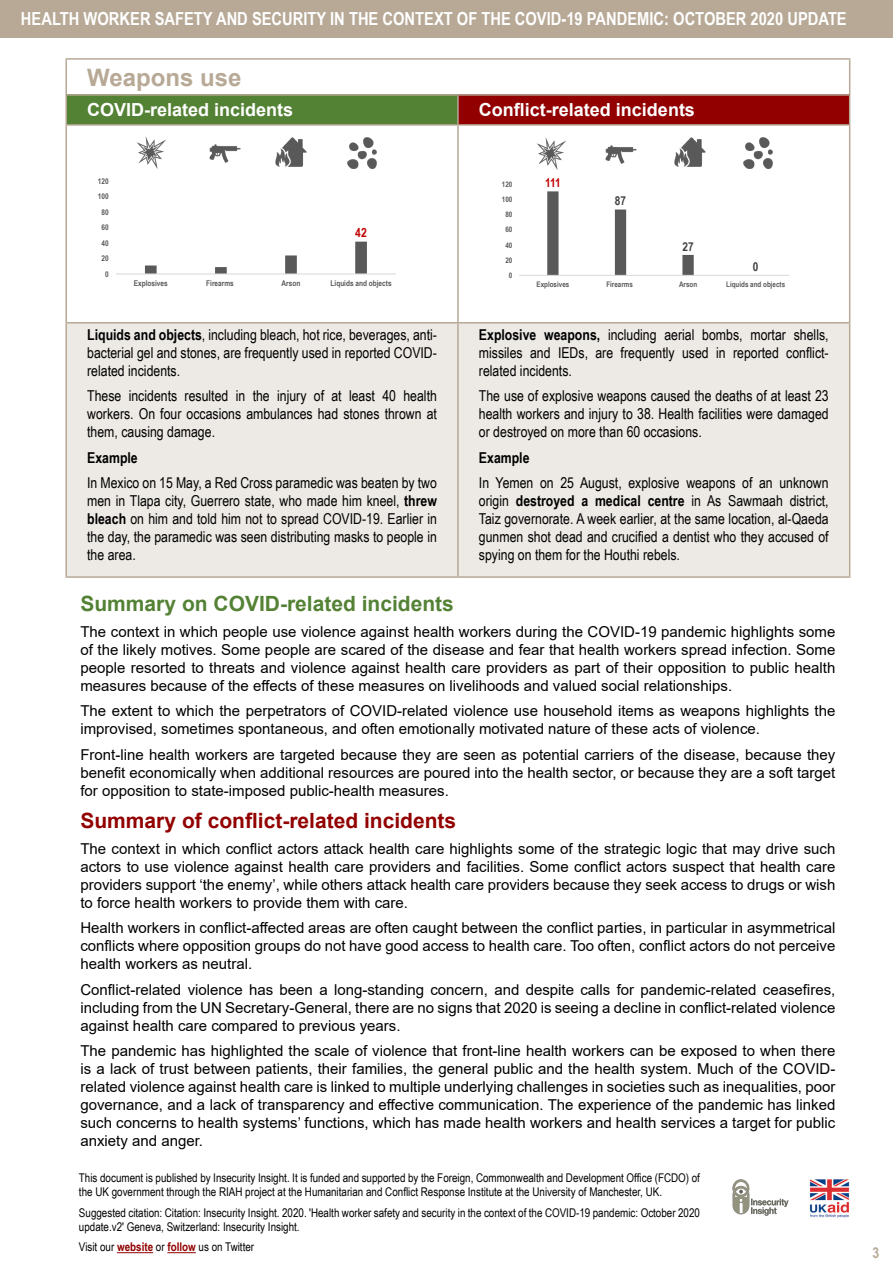
<style>
.page{position:relative;width:893px;height:1263px;background:#fff}
.page>*{position:absolute;margin:0;border:0;box-sizing:border-box;transform-origin:0 0}
.t1{font:700 24px "Arial";color:#b7a996}
.t2{font:700 21px "Arial";color:#920000}
.t3{font:700 21px "Arial";color:#548235}
.t4{font:700 18px "Arial Narrow";color:#fff}
.t5{font:700 18px "Arial";color:#fff}
.t6{font:15px/18px "Arial";color:#000;text-align:justify}
.t7{font:15px/18px "Arial Narrow";color:#000;text-align:justify}
.t8{font:700 15px "Arial Narrow";color:#000}
.t9{font:700 15px "Arial Narrow";color:#b7a996}
.t10{font:700 12.75px "Arial Narrow";color:#c00000}
.t11{font:700 12.3px "Arial Narrow";color:#404040}
.t12{font:700 12.3px "Arial Narrow";color:#c00000}
.t13{font:12px/14.4px "Arial Narrow";color:#000}
.t14{font:700 7.95px "Arial Narrow";color:#595959}
.t15{font:700 7.65px "Arial Narrow";color:#595959}
.s1{font-weight:700}
.s2{font-weight:700;color:#920000}
</style>
<div class="page">
<div style="left:0;top:0;width:893px;height:38px;background:#b7a996"></div>
<div style="left:66px;top:95px;width:392px;height:30px;background:#548235"></div>
<div style="left:458px;top:95px;width:392px;height:30px;background:#920000"></div>
<div style="left:67px;top:323px;width:782px;height:253px;background:#edeae5"></div>
<hr style="left:65px;top:58px;width:393px;height:2px;background:#b7a996">
<hr style="left:65px;top:60px;width:2px;height:34px;background:#b7a996">
<hr style="left:458px;top:58px;width:392px;height:2px;background:#b7a996">
<hr style="left:849px;top:60px;width:1px;height:34px;background:#b7a996">
<hr style="left:65px;top:94px;width:393px;height:2px;background:#b7a996">
<hr style="left:65px;top:96px;width:2px;height:28px;background:#b7a996">
<hr style="left:458px;top:94px;width:392px;height:2px;background:#b7a996">
<hr style="left:457px;top:96px;width:2px;height:28px;background:#b7a996">
<svg style="left:849px;top:96px;width:1px;height:28px"></svg>
<hr style="left:65px;top:124px;width:393px;height:2px;background:#b7a996">
<hr style="left:65px;top:126px;width:2px;height:196px;background:#b7a996">
<hr style="left:458px;top:124px;width:392px;height:2px;background:#b7a996">
<hr style="left:457px;top:126px;width:2px;height:196px;background:#b7a996">
<hr style="left:849px;top:126px;width:1px;height:196px;background:#b7a996">
<hr style="left:65px;top:322px;width:393px;height:1px;background:#b7a996">
<hr style="left:65px;top:323px;width:2px;height:253px;background:#b7a996">
<hr style="left:458px;top:322px;width:392px;height:1px;background:#b7a996">
<hr style="left:457px;top:323px;width:2px;height:253px;background:#b7a996">
<hr style="left:849px;top:323px;width:1px;height:253px;background:#b7a996">
<hr style="left:65px;top:576px;width:393px;height:2px;background:#b7a996">
<hr style="left:458px;top:576px;width:392px;height:2px;background:#b7a996">
<hr style="left:117px;top:1252px;width:36px;height:1px;background:#920000">
<svg style="left:167px;top:1252px;width:29px;height:1px"></svg>
<img style="left:347px;top:137px;width:30px;height:32px">
<img style="left:743px;top:137px;width:30px;height:32px">
<img style="left:209px;top:144px;width:32px;height:19px">
<img style="left:605px;top:145px;width:32px;height:19px">
<img style="left:537px;top:137px;width:29px;height:33px">
<img style="left:137px;top:136px;width:29px;height:33px">
<img style="left:674px;top:137px;width:32px;height:30px">
<img style="left:275px;top:137px;width:32px;height:30px">
<img style="left:733px;top:1180px;width:56px;height:35px">
<img style="left:809px;top:1179px;width:41px;height:39px">
<svg style="left:145px;top:242px;width:222px;height:32px"></svg>
<hr style="left:116px;top:274px;width:280px;height:1px;background:#d9d9d9">
<svg style="left:547px;top:191px;width:147px;height:84px"></svg>
<hr style="left:519px;top:275px;width:270px;height:1px;background:#d9d9d9">
<p class="t4" style="left:21px;top:5px;width:827px">HEALTH WORKER SAFETY AND SECURITY IN THE CONTEXT OF THE COVID-19 PANDEMIC: OCTOBER 2020 UPDATE</p>
<h1 class="t1" style="left:87px;top:60px;width:156px">Weapons use</h1>
<p class="t5" style="left:87px;top:97px;width:208px">COVID-related incidents</p>
<p class="t5" style="left:479px;top:97px;width:218px">Conflict-related incidents</p>
<p class="t14" style="left:98px;top:175px;width:12px">120</p>
<p class="t15" style="left:502px;top:179px;width:12px">120</p>
<p class="t12" style="left:545px;top:173px;width:17px">111</p>
<p class="t14" style="left:98px;top:191px;width:12px">100</p>
<p class="t15" style="left:502px;top:194px;width:12px">100</p>
<p class="t11" style="left:615px;top:192px;width:13px">87</p>
<p class="t14" style="left:102px;top:206px;width:9px">80</p>
<p class="t15" style="left:505px;top:209px;width:8px">80</p>
<p class="t14" style="left:102px;top:221px;width:9px">60</p>
<p class="t10" style="left:355px;top:223px;width:13px">42</p>
<p class="t15" style="left:505px;top:224px;width:8px">60</p>
<p class="t14" style="left:102px;top:237px;width:9px">40</p>
<p class="t15" style="left:505px;top:239px;width:8px">40</p>
<p class="t11" style="left:682px;top:237px;width:13px">27</p>
<p class="t14" style="left:102px;top:252px;width:9px">20</p>
<p class="t14" style="left:105px;top:268px;width:5px">0</p>
<p class="t15" style="left:505px;top:254px;width:8px">20</p>
<p class="t15" style="left:509px;top:269px;width:5px">0</p>
<p class="t11" style="left:753px;top:257px;width:7px">0</p>
<p class="t14" style="left:134px;top:277px;width:35px">Explosives</p>
<p class="t14" style="left:206px;top:277px;width:29px">Firearms</p>
<p class="t14" style="left:282px;top:277px;width:20px">Arson</p>
<p class="t14" style="left:331px;top:277px;width:63px">Liquids and objects</p>
<p class="t15" style="left:536px;top:279px;width:34px">Explosives</p>
<p class="t15" style="left:606px;top:279px;width:28px">Firearms</p>
<p class="t15" style="left:679px;top:279px;width:20px">Arson</p>
<p class="t15" style="left:726px;top:279px;width:61px">Liquids and objects</p>
<p class="t7" style="left:87px;top:325px;width:351px"><span class="s1">Liquids and objects</span>, including bleach, hot rice, beverages, anti&shy;bacterial gel and stones, are frequently used in reported COVID&shy;related incidents.</p>
<p class="t7" style="left:87px;top:386px;width:351px">These incidents resulted in the injury of at least 40 health workers. On four occasions ambulances had stones thrown at them, causing damage.</p>
<p class="t8" style="left:87px;top:446px;width:52px">Example</p>
<p class="t7" style="left:87px;top:473px;width:351px">In Mexico on 15 May, a Red Cross paramedic was beaten by two men in Tlapa city, Guerrero state, who made him kneel, <span class="s1">threw bleach</span> on him and told him not to spread COVID-19. Earlier in the day, the paramedic was seen distributing masks to people in the area.</p>
<p class="t7" style="left:479px;top:325px;width:351px"><span class="s1">Explosive weapons,</span> including aerial bombs, mortar shells, missiles and IEDs, are frequently used in reported conflict&shy;related incidents.</p>
<p class="t7" style="left:479px;top:386px;width:351px">The use of explosive weapons caused the deaths of at least 23 health workers and injury to 38. Health facilities were damaged or destroyed on more than 60 occasions.</p>
<p class="t8" style="left:479px;top:446px;width:52px">Example</p>
<p class="t7" style="left:479px;top:473px;width:351px">In Yemen on 25 August, explosive weapons of an unknown origin <span class="s1">destroyed a medical centre</span> in As Sawmaah district, Taiz governorate. A week earlier, at the same location, al-Qaeda gunmen shot dead and crucified a dentist who they accused of spying on them for the Houthi rebels.</p>
<h2 class="t3" style="left:80px;top:589px;width:375px">Summary on COVID-related incidents</h2>
<p class="t6" style="left:80px;top:622px;width:756px">The context in which people use violence against health workers during the COVID-19 pandemic highlights some of the likely motives. Some people are scared of the disease and fear that health workers spread infection. Some people resorted to threats and violence against health care providers as part of their opposition to public health measures because of the effects of these measures on livelihoods and valued social relationships.</p>
<p class="t6" style="left:80px;top:702px;width:756px">The extent to which the perpetrators of COVID-related violence use household items as weapons highlights the improvised, sometimes spontaneous, and often emotionally motivated nature of these acts of violence.</p>
<p class="t6" style="left:80px;top:745px;width:756px">Front-line health workers are targeted because they are seen as potential carriers of the disease, because they benefit economically when additional resources are poured into the health sector, or because they are a soft target for opposition to state-imposed public-health measures.</p>
<h2 class="t2" style="left:80px;top:806px;width:377px">Summary of conflict-related incidents</h2>
<p class="t6" style="left:80px;top:839px;width:756px">The context in which conflict actors attack health care highlights some of the strategic logic that may drive such actors to use violence against health care providers and facilities. Some conflict actors suspect that health care providers support ‘the enemy’, while others attack health care providers because they seek access to drugs or wish to force health workers to provide them with care.</p>
<p class="t6" style="left:80px;top:919px;width:756px">Health workers in conflict-affected areas are often caught between the conflict parties, in particular in asymmetrical conflicts where opposition groups do not have good access to health care. Too often, conflict actors do not perceive health workers as neutral.</p>
<p class="t6" style="left:80px;top:980px;width:756px">Conflict-related violence has been a long-standing concern, and despite calls for pandemic-related ceasefires, including from the UN Secretary-General, there are no signs that 2020 is seeing a decline in conflict-related violence against health care compared to previous years.</p>
<p class="t6" style="left:80px;top:1042px;width:756px">The pandemic has highlighted the scale of violence that front-line health workers can be exposed to when there is a lack of trust between patients, their families, the general public and the health system. Much of the COVID&shy;related violence against health care is linked to multiple underlying challenges in societies such as inequalities, poor governance, and a lack of transparency and effective communication. The experience of the pandemic has linked such concerns to health systems’ functions, which has made health workers and health services a target for public anxiety and anger.</p>
<p class="t13" style="left:79px;top:1170px;width:622px">This document is published by Insecurity Insight. It is funded and supported by the Foreign, Commonwealth and Development Office (FCDO) of the UK government through the RIAH project at the Humanitarian and Conflict Response Institute at the University of Manchester, UK.</p>
<p class="t13" style="left:79px;top:1205px;width:622px">Suggested citation: Citation: Insecurity Insight. 2020. 'Health worker safety and security in the context of the COVID-19 pandemic: October 2020 update.v2' Geneva, Switzerland: Insecurity Insight.</p>
<p class="t13" style="left:79px;top:1239px;width:177px">Visit our <span class="s2">website</span> or <span class="s2">follow</span> us on Twitter</p>
<p class="t9" style="left:872px;top:1242px;width:8px">3</p>
</div>
